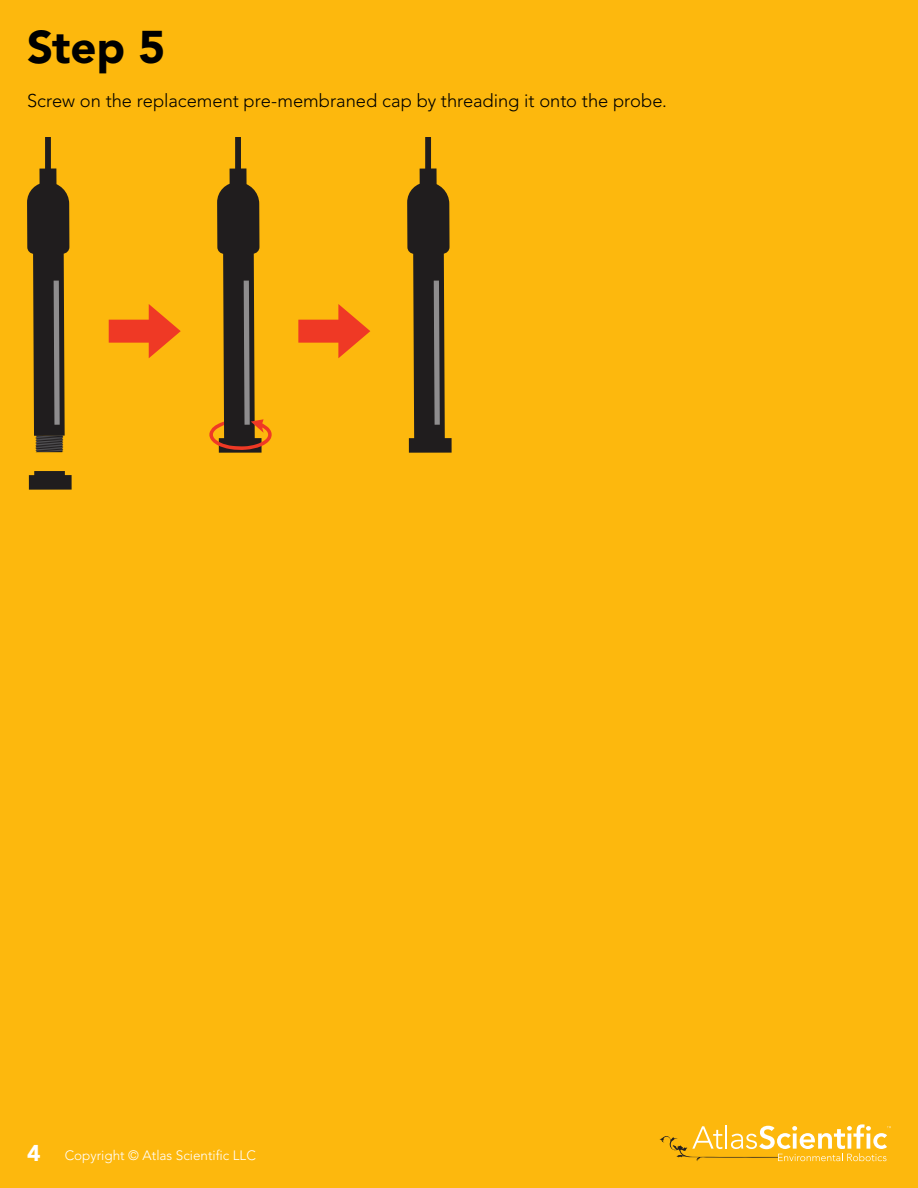
<style>
.page{position:relative;width:918px;height:1188px;background:#fdb80d}
.page>*{position:absolute;margin:0;border:0;box-sizing:border-box;transform-origin:0 0}
.t1{font:900 45.45px "Avenir";color:#000}
.t2{font:300 18.3px "Avenir";letter-spacing:-.005em;color:#000}
.t3{font:300 13.5px "Avenir";color:#fff}
.s1{font-weight:900;font-size:22.65px}
</style>
<div class="page">
<div style="left:235px;top:138px;width:6px;height:41px;background:#201d1e"></div>
<div style="left:230px;top:169px;width:17px;height:21px;background:#201d1e"></div>
<div style="left:219px;top:438px;width:43px;height:15px;background:#201d1e"></div>
<div style="left:425px;top:138px;width:6px;height:41px;background:#201d1e"></div>
<div style="left:420px;top:169px;width:17px;height:21px;background:#201d1e"></div>
<svg style="left:407px;top:182px;width:43px;height:258px"></svg>
<div style="left:409px;top:438px;width:43px;height:15px;background:#201d1e"></div>
<svg style="left:209px;top:182px;width:63px;height:268px"></svg>
<svg style="left:29px;top:471px;width:43px;height:19px"></svg>
<svg style="left:298px;top:304px;width:72px;height:54px"></svg>
<svg style="left:109px;top:304px;width:72px;height:54px"></svg>
<div style="left:45px;top:138px;width:6px;height:41px;background:#201d1e"></div>
<div style="left:39px;top:169px;width:18px;height:21px;background:#201d1e"></div>
<svg style="left:27px;top:182px;width:42px;height:270px"></svg>
<svg style="left:660px;top:1124px;width:231px;height:37px"></svg>
<p class="t1" style="left:27px;top:20px;width:140px">Step 5</p>
<p class="t2" style="left:27px;top:90px;width:641px">Screw on the replacement pre-membraned cap by threading it onto the probe.</p>
<p class="t3" style="left:27px;top:1148px;width:230px"><span class="s1">4</span> Copyright © Atlas Scientific LLC</p>
</div>
